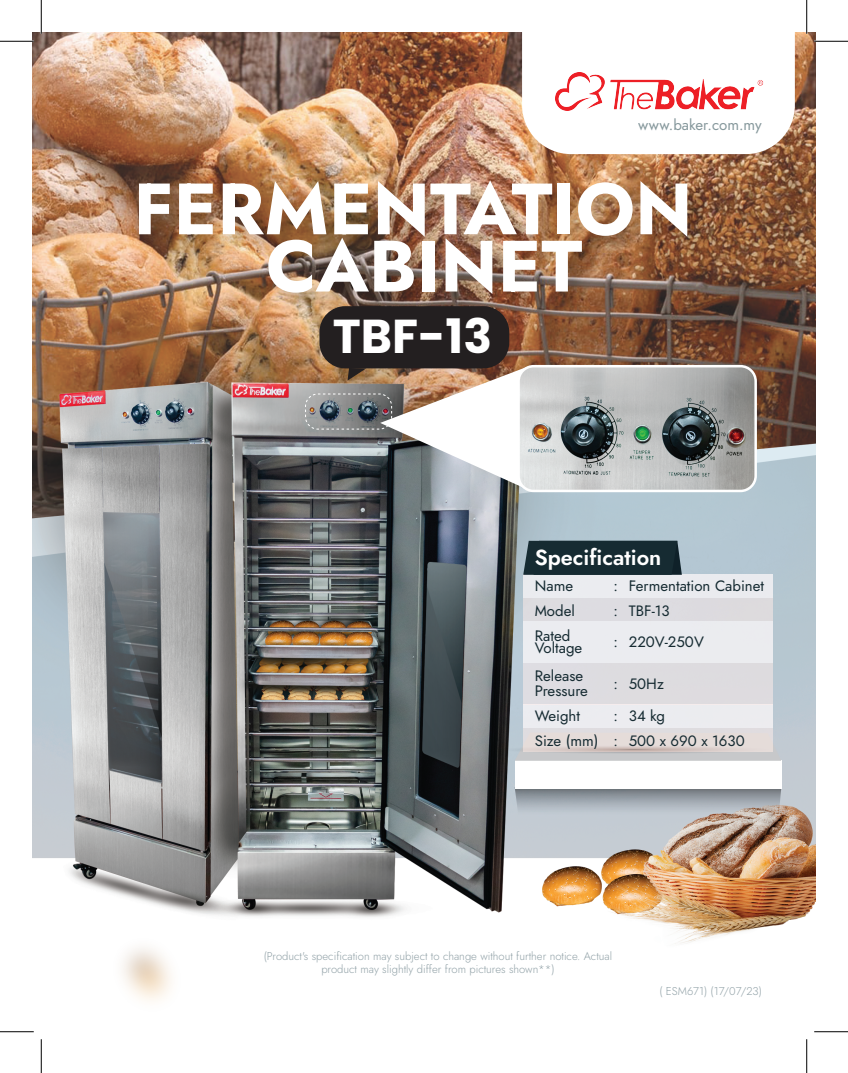
<style>
.page{position:relative;width:848px;height:1073px;background:#fff}
.page>*{position:absolute;margin:0;border:0;box-sizing:border-box;transform-origin:0 0}
.t1{font:700 72.5px/57.2px "Jost";color:#fff;text-align:center}
.t2{font:700 47.5px "Poppins";color:#fff}
.t3{font:600 21.75px "Jost";color:#fff}
.t4{font:15px/12.5px "Jost";color:#162b32}
.t5{font:15px "Jost";color:#86989c}
.t6{font:300 11.25px/13.5px "Jost";color:#92a2a8;text-align:center}
</style>
<div class="page">
<img style="left:32px;top:32px;width:783px;height:1008px">
<img style="left:74px;top:262px;width:157px;height:163px">
<img style="left:82px;top:906px;width:132px;height:134px">
<svg style="left:522px;top:32px;width:272px;height:122px"></svg>
<img style="left:555px;top:73px;width:208px;height:38px">
<svg style="left:514px;top:789px;width:267px;height:37px;background:#a9adb2"></svg>
<div style="left:514px;top:760px;width:267px;height:29px;background:#fff"></div>
<svg style="left:441px;top:732px;width:374px;height:28px;background:#9ea2a6"></svg>
<img style="left:123px;top:162px;width:619px;height:182px">
<div style="left:319px;top:306px;width:190px;height:62px;background:#231f20;border-radius:26px"></div>
<svg style="left:347px;top:368px;width:19px;height:12px"></svg>
<img style="left:380px;top:365px;width:148px;height:126px">
<img style="left:518px;top:366px;width:237px;height:125px">
<div style="left:517px;top:365px;width:239px;height:127px;border:2px solid #fff;border-radius:15px"></div>
<div style="left:305px;top:393px;width:87px;height:36px;border:1px dashed #fff;border-radius:12px"></div>
<div style="left:523px;top:574px;width:250px;height:24px;background:#eaecf0"></div>
<div style="left:523px;top:598px;width:250px;height:23px;background:#dddce0"></div>
<div style="left:523px;top:704px;width:250px;height:24px;background:#ececf0"></div>
<svg style="left:523px;top:728px;width:250px;height:23px;background:#e0d8d6"></svg>
<div style="left:523px;top:621px;width:250px;height:42px;background:#ebecf0"></div>
<div style="left:523px;top:663px;width:250px;height:41px;background:#dedcdf"></div>
<div style="left:523px;top:541px;width:158px;height:34px;background:#162b32"></div>
<hr style="left:0;top:40px;width:34px;height:2px;background:#fff">
<hr style="left:814px;top:40px;width:34px;height:2px;background:#fff">
<hr style="left:0;top:1030px;width:34px;height:2px;background:#fff">
<hr style="left:814px;top:1030px;width:34px;height:2px;background:#fff">
<hr style="left:40px;top:0;width:2px;height:34px;background:#fff">
<hr style="left:40px;top:1039px;width:2px;height:33px;background:#fff">
<hr style="left:805px;top:0;width:2px;height:34px;background:#fff">
<hr style="left:805px;top:1039px;width:2px;height:33px;background:#fff">
<hr style="left:0;top:41px;width:34px;height:1px;background:#000">
<hr style="left:814px;top:41px;width:34px;height:1px;background:#000">
<hr style="left:0;top:1031px;width:34px;height:1px;background:#000">
<hr style="left:814px;top:1031px;width:34px;height:1px;background:#000">
<hr style="left:41px;top:0;width:1px;height:34px;background:#000">
<hr style="left:41px;top:1039px;width:1px;height:33px;background:#000">
<hr style="left:806px;top:0;width:1px;height:34px;background:#000">
<hr style="left:806px;top:1039px;width:1px;height:33px;background:#000">
<h3 class="t5" style="left:638px;top:114px;width:125px">www.baker.com.my</h3>
<h1 class="t1" style="left:134px;top:181px;width:560px">FERMENTATION<br>CABINET</h1>
<h2 class="t2" style="left:333px;top:308px;width:161px">TBF-13</h2>
<h3 class="t3" style="left:534px;top:542px;width:128px">Specification</h3>
<h3 class="t4" style="left:535px;top:579px;width:40px">Name</h3>
<h3 class="t4" style="left:613px;top:579px;width:152px">: Fermentation Cabinet</h3>
<h3 class="t4" style="left:535px;top:604px;width:42px">Model</h3>
<h3 class="t4" style="left:613px;top:604px;width:58px">: TBF-13</h3>
<h3 class="t4" style="left:535px;top:629px;width:49px">Rated<br>Voltage</h3>
<h3 class="t4" style="left:613px;top:635px;width:92px">: 220V-250V</h3>
<h3 class="t4" style="left:535px;top:668px;width:55px;line-height:15px">Release<br>Pressure</h3>
<h3 class="t4" style="left:613px;top:678px;width:52px">: 50Hz</h3>
<h3 class="t4" style="left:534px;top:709px;width:47px">Weight</h3>
<h3 class="t4" style="left:534px;top:703px;width:211px;line-height:25px;text-align:center">: 34 kg<br>Size (mm) : 500 x 690 x 1630</h3>
<p class="t6" style="left:264px;top:949px;width:350px">(Product's specification may subject to change without further notice. Actual product may slightly differ from pictures shown**)</p>
<p class="t6" style="left:659px;top:984px;width:104px">( ESM671) (17/07/23)</p>
</div>
